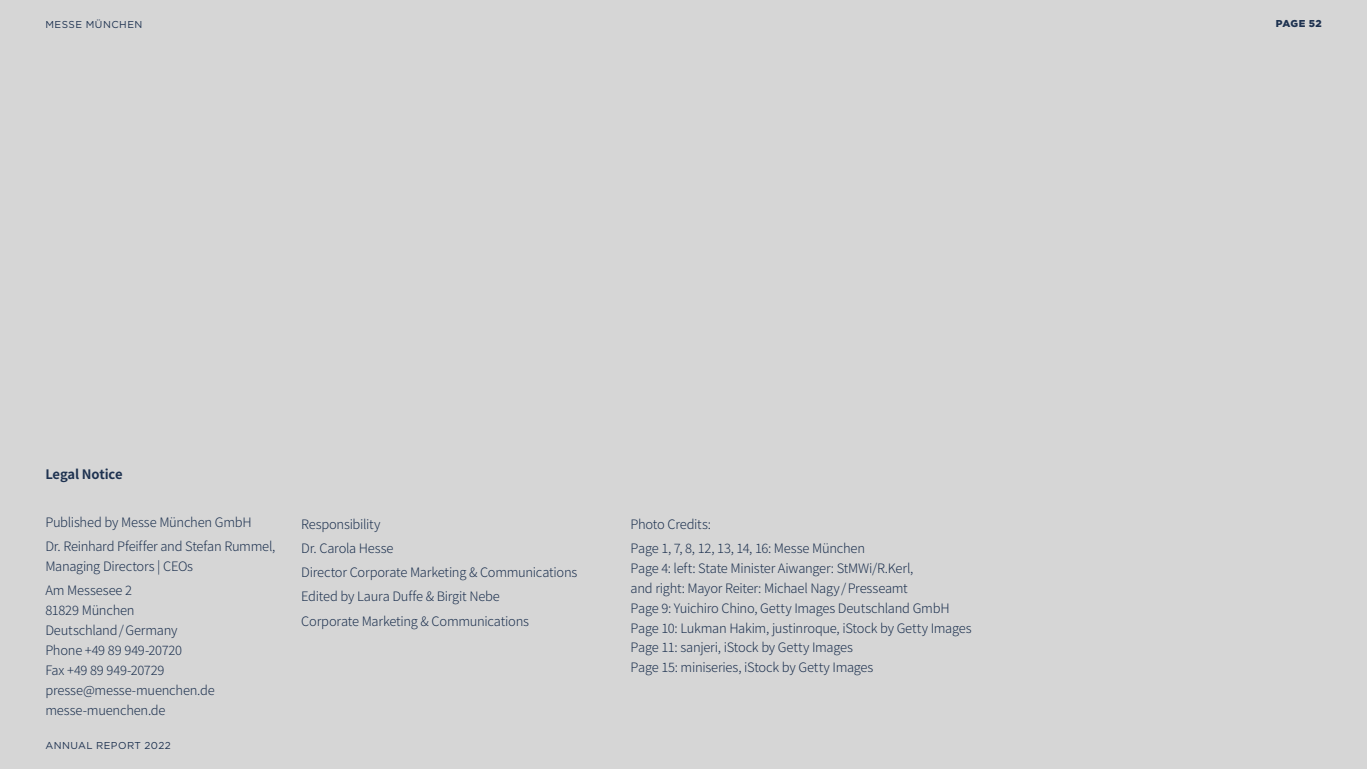
<style>
.page{position:relative;width:1367px;height:769px;background:#fff}
.page>*{position:absolute;margin:0;border:0;box-sizing:border-box;transform-origin:0 0}
.t1{font:300 13px/19.8px "Noto Sans TC";letter-spacing:-.02em;color:#1e3250}
.t2{font:700 13px "Noto Sans TC";letter-spacing:-.015em;color:#1e3250}
.t3{font:10px "Gotham";letter-spacing:.045em;color:#1e3250}
.t4{font:900 10px "Gotham";letter-spacing:.02em;color:#1e3250}
</style>
<div class="page">
<div style="left:0;top:0;width:1366px;height:768px;background:#d6d6d6"></div>
<p class="t3" style="left:45px;top:18px;width:98px">MESSE MÜNCHEN</p>
<p class="t2" style="left:45px;top:466px;width:79px">Legal Notice</p>
<p class="t1" style="left:45px;top:510px;width:232px;line-height:24.1px">Published by Messe München GmbH<br>Dr. Reinhard Pfeiffer and Stefan Rummel,</p>
<p class="t1" style="left:45px;top:554px;width:149px;line-height:24.1px">Managing Directors | CEOs<br>Am Messesee 2</p>
<p class="t1" style="left:45px;top:600px;width:171px">81829 München<br>Deutschland/Germany<br>Phone +49 89 949-20720<br>Fax +49 89 949-20729 presse@messe-muenchen.de messe-muenchen.de</p>
<p class="t3" style="left:45px;top:738px;width:127px">ANNUAL REPORT 2022</p>
<p class="t1" style="left:301px;top:512px;width:277px;line-height:24.1px">Responsibility<br>Dr. Carola Hesse<br>Director Corporate Marketing &amp; Communications<br>Edited by Laura Duffe &amp; Birgit Nebe<br>Corporate Marketing &amp; Communications</p>
<p class="t1" style="left:630px;top:512px;width:236px;line-height:24.1px">Photo Credits:<br>Page 1, 7, 8, 12, 13, 14, 16: Messe München</p>
<p class="t1" style="left:630px;top:558px;width:342px">Page 4: left: State Minister Aiwanger: StMWi/R.Kerl,<br>and right: Mayor Reiter: Michael Nagy/Presseamt<br>Page 9: Yuichiro Chino, Getty Images Deutschland GmbH Page 10: Lukman Hakim, justinroque, iStock by Getty Images Page 11: sanjeri, iStock by Getty Images<br>Page 15: miniseries, iStock by Getty Images</p>
<p class="t4" style="left:1275px;top:18px;width:47px">PAGE 52</p>
</div>
